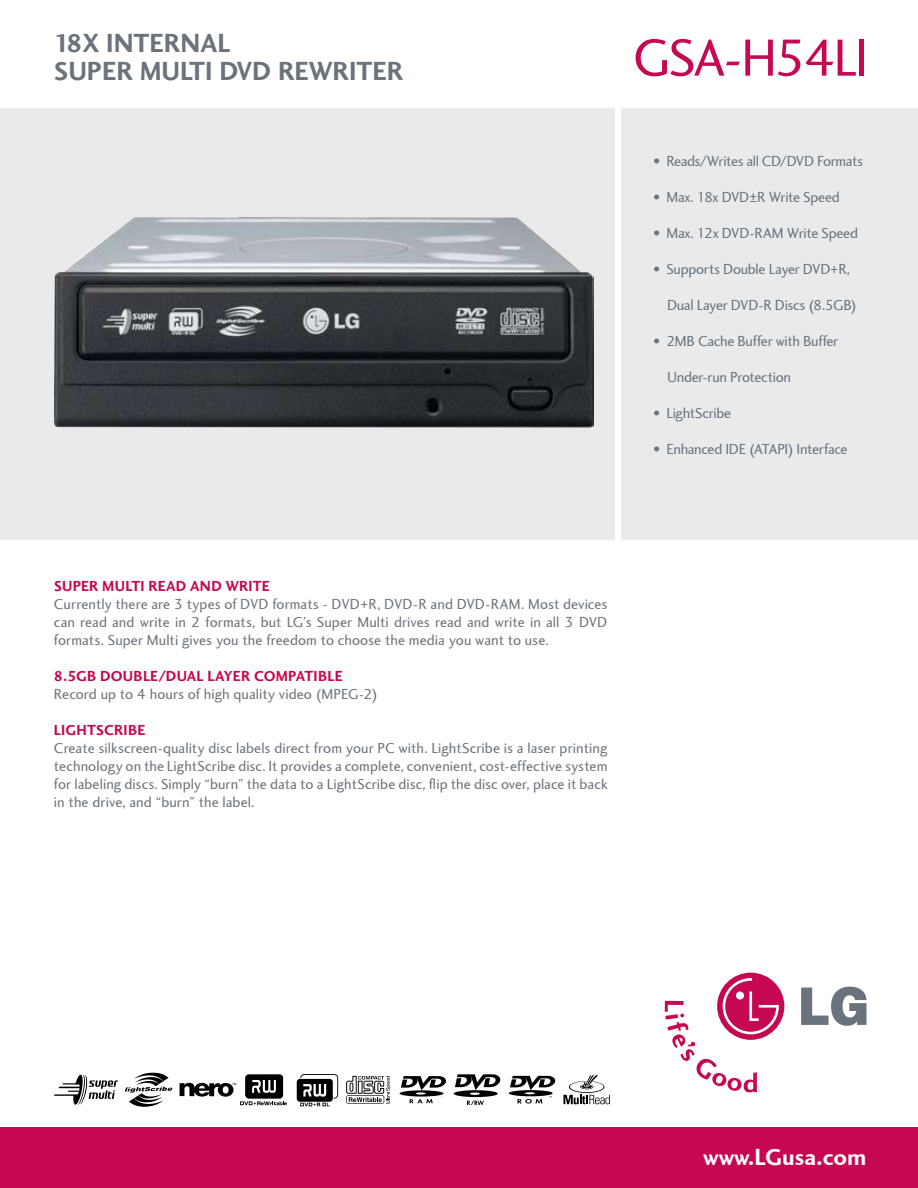
<style>
.page{position:relative;width:918px;height:1188px;background:#fff}
.page>*{position:absolute;margin:0;border:0;box-sizing:border-box;transform-origin:0 0}
.t1{font:54px "Charlotte Sans";letter-spacing:-.04em;color:#c60751}
.t2{font:700 27px "Charlotte Sans";letter-spacing:-.07em;color:#6a737b}
.t3{font:700 24px "Charlotte Sans";color:#fff}
.t4{font:15px/18px "Charlotte Sans";letter-spacing:-.015em;color:#6a737b;text-align:justify}
.t5{font:700 15px "Charlotte Sans";letter-spacing:.015em;color:#c60751}
.t6{font:15px "Charlotte Sans";letter-spacing:.005em;color:#6a737b}
</style>
<div class="page">
<svg style="left:801px;top:987px;width:66px;height:39px"></svg>
<div style="left:717px;top:973px;width:67px;height:67px;background:#c60751;border-radius:50%"></div>
<svg style="left:665px;top:978px;width:114px;height:114px"></svg>
<div style="left:0;top:1128px;width:918px;height:60px;background:#c60751"></div>
<div style="left:0;top:108px;width:614px;height:432px;background:#e9eaeb"></div>
<div style="left:621px;top:108px;width:297px;height:432px;background:#e9eaeb"></div>
<img style="left:54px;top:218px;width:539px;height:210px">
<svg style="left:125px;top:1072px;width:48px;height:35px"></svg>
<svg style="left:240px;top:1105px;width:47px;height:1px"></svg>
<svg style="left:180px;top:1074px;width:107px;height:31px"></svg>
<hr style="left:54px;top:1094px;width:25px;height:2px;background:#000">
<svg style="left:59px;top:1075px;width:59px;height:30px"></svg>
<svg style="left:296px;top:1081px;width:1px;height:19px"></svg>
<svg style="left:297px;top:1074px;width:41px;height:32px"></svg>
<svg style="left:346px;top:1076px;width:45px;height:28px"></svg>
<svg style="left:400px;top:1076px;width:46px;height:27px"></svg>
<svg style="left:454px;top:1074px;width:46px;height:31px"></svg>
<svg style="left:509px;top:1076px;width:46px;height:28px"></svg>
<svg style="left:563px;top:1075px;width:47px;height:29px"></svg>
<h2 class="t2" style="left:54px;top:27px;width:69px">18X INTERNA</h2>
<h2 class="t2" style="left:217px;top:27px;width:14px">L</h2>
<h2 class="t2" style="left:54px;top:56px;width:17px">SUPER</h2>
<h2 class="t2" style="left:140px;top:56px;width:155px">MU LTI DVD REWRITER</h2>
<h1 class="t1" style="left:633px;top:27px;width:237px">GSA-H54LI</h1>
<p class="t4" style="left:653px;top:152px;width:211px">• Reads/Writes all CD/DVD Formats</p>
<p class="t4" style="left:653px;top:188px;width:188px">• Max. 18x DVD±R Write Speed</p>
<p class="t4" style="left:653px;top:224px;width:206px">• Max. 12x DVD-RAM Write Speed</p>
<p class="t4" style="left:653px;top:260px;width:198px">• Supports Double Layer DVD+R,</p>
<p class="t4" style="left:667px;top:296px;width:191px">Dual Layer DVD-R Discs (8.5GB)</p>
<p class="t4" style="left:653px;top:332px;width:186px">• 2MB Cache Buffer with Buffer</p>
<p class="t4" style="left:667px;top:368px;width:126px">Under-run Protection</p>
<p class="t4" style="left:653px;top:404px;width:79px">• LightScribe</p>
<p class="t4" style="left:653px;top:440px;width:196px">• Enhanced IDE (ATAPI) Interface</p>
<p class="t5" style="left:54px;top:578px;width:217px">SUPER MULTI READ AND WRITE</p>
<p class="t4" style="left:54px;top:596px;width:555px">Currently there are 3 types of DVD formats - DVD+R, DVD-R and DVD-RAM. Most devices can read and write in 2 formats, but LG’s Super Multi drives read and write in all 3 DVD formats. Super Multi gives you the freedom to choose the media you want to use.</p>
<p class="t5" style="left:54px;top:668px;width:290px">8.5GB DOUBLE/DUAL LAYER COMPATIBLE</p>
<p class="t6" style="left:54px;top:686px;width:325px">Record up to 4 hours of high quality video (MPEG-2)</p>
<p class="t5" style="left:54px;top:722px;width:93px">LIGHTSCRIBE</p>
<p class="t4" style="left:54px;top:740px;width:555px">Create silkscreen-quality disc labels direct from your PC with. LightScribe is a laser printing technology on the LightScribe disc. It provides a complete, convenient, cost-effective system for labeling discs. Simply “burn” the data to a LightScribe disc, flip the disc over, place it back in the drive, and “burn” the label.</p>
<h3 class="t3" style="left:703px;top:1143px;width:165px">WWW.LGUSA.COM</h3>
</div>
